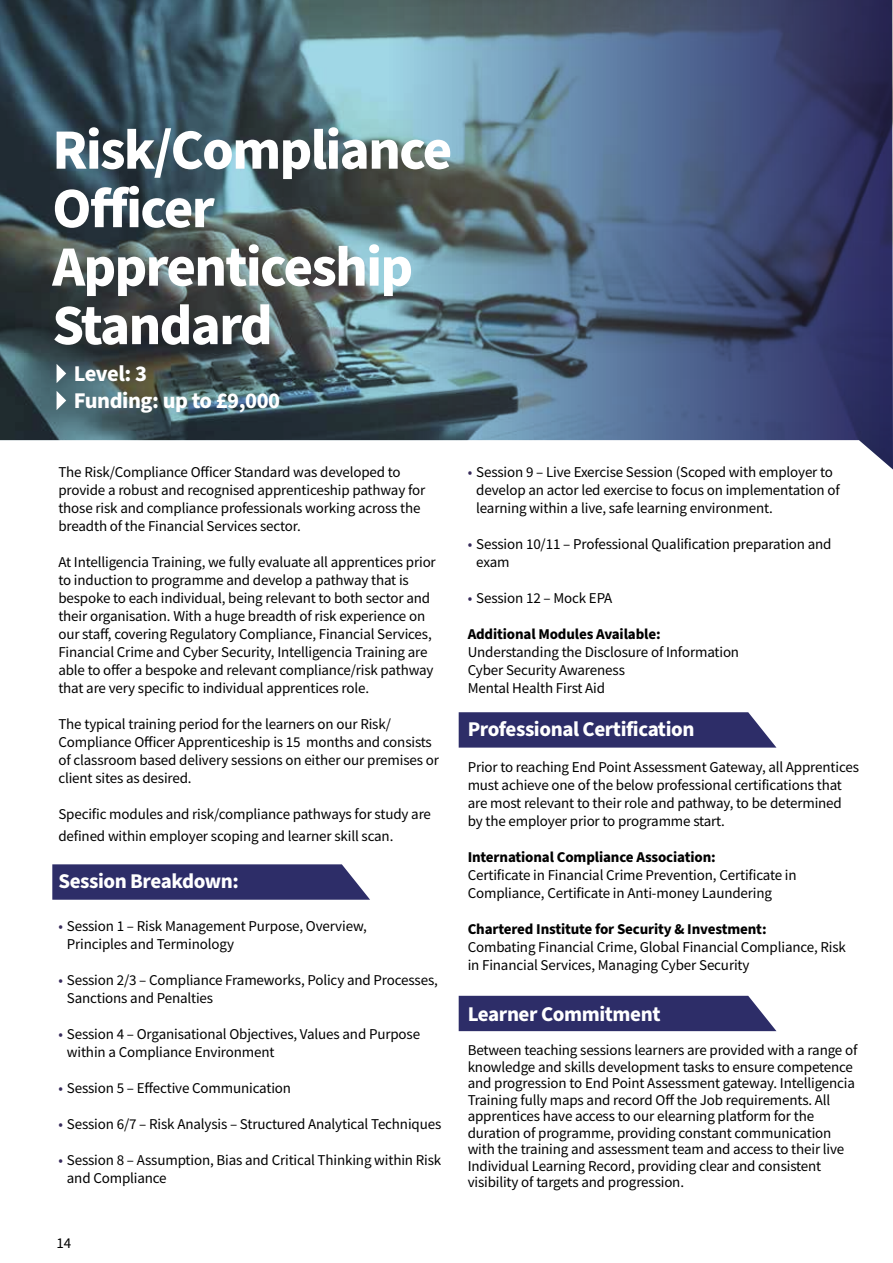
<style>
.page{position:relative;width:893px;height:1263px;background:#fff}
.page>*{position:absolute;margin:0;border:0;box-sizing:border-box;transform-origin:0 0}
.t1{font:700 57px/58.5px "Source Sans Pro";letter-spacing:-.03em;color:#fff}
.t2{font:700 22.5px/27px "Source Sans Pro";letter-spacing:-.02em;color:#fff}
.t3{font:700 21px "Source Sans Pro";letter-spacing:-.02em;color:#fff}
.t4{font:15px/18px "Source Sans Pro";letter-spacing:-.01em;color:#000}
.t5{font:700 15px "Source Sans Pro";letter-spacing:-.01em;color:#000}
.s1{color:#372b5a}
</style>
<div class="page">
<svg style="left:0;top:0;width:893px;height:469px;background:#55687b"></svg>
<svg style="left:57px;top:364px;width:9px;height:19px"></svg>
<svg style="left:57px;top:391px;width:9px;height:19px"></svg>
<svg style="left:459px;top:712px;width:318px;height:36px;background:#393971"></svg>
<div style="left:459px;top:996px;width:318px;height:35px;background:#2d2d68"></div>
<svg style="left:52px;top:864px;width:318px;height:36px;background:#393971"></svg>
<h1 class="t1" style="left:52px;top:122px;width:401px">Risk/Compliance<br>Officer<br>Apprenticeship<br>Standard</h1>
<h2 class="t2" style="left:74px;top:361px;width:208px">Level: 3<br>Funding: up to £9,000</h2>
<p class="t4" style="left:58px;top:463px;width:368px">The Risk/Compliance Officer Standard was developed to provide a robust and recognised apprenticeship pathway for those risk and compliance professionals working across the breadth of the Financial Services sector.</p>
<p class="t4" style="left:58px;top:553px;width:379px">At Intelligencia Training, we fully evaluate all apprentices prior to induction to programme and develop a pathway that is bespoke to each individual, being relevant to both sector and their organisation. With a huge breadth of risk experience on our staff, covering Regulatory Compliance, Financial Services, Financial Crime and Cyber Security, Intelligencia Training are able to offer a bespoke and relevant compliance/risk pathway that are very specific to individual apprentices role.</p>
<p class="t4" style="left:58px;top:715px;width:382px">The typical training period for the learners on our Risk/ Compliance Officer Apprenticeship is 15 months and consists of classroom based delivery sessions on either our premises or client sites as desired.</p>
<p class="t4" style="left:58px;top:803px;width:374px;line-height:21.6px">Specific modules and risk/compliance pathways for study are defined within employer scoping and learner skill scan.</p>
<h3 class="t3" style="left:58px;top:867px;width:182px">Session Breakdown:</h3>
<p class="t4" style="left:67px;top:917px;width:301px;text-indent:-9px"><span class="s1">•</span> Session 1 – Risk Management Purpose, Overview,<br>Principles and Terminology</p>
<p class="t4" style="left:67px;top:971px;width:372px;text-indent:-9px"><span class="s1">•</span> Session 2/3 – Compliance Frameworks, Policy and Processes,<br>Sanctions and Penalties</p>
<p class="t4" style="left:67px;top:1025px;width:355px;text-indent:-9px"><span class="s1">•</span> Session 4 – Organisational Objectives, Values and Purpose within a Compliance Environment</p>
<p class="t4" style="left:58px;top:1079px;width:234px"><span class="s1">•</span> Session 5 – Effective Communication</p>
<p class="t4" style="left:58px;top:1115px;width:384px"><span class="s1">•</span> Session 6/7 – Risk Analysis – Structured Analytical Techniques</p>
<p class="t4" style="left:67px;top:1151px;width:376px;text-indent:-9px"><span class="s1">•</span> Session 8 – Assumption, Bias and Critical Thinking within Risk and Compliance</p>
<p class="t4" style="left:57px;top:1234px;width:16px">14</p>
<p class="t4" style="left:476px;top:463px;width:365px;text-indent:-9px"><span class="s1">•</span> Session 9 – Live Exercise Session (Scoped with employer to develop an actor led exercise to focus on implementation of learning within a live, safe learning environment.</p>
<p class="t4" style="left:476px;top:535px;width:357px;text-indent:-9px"><span class="s1">•</span> Session 10/11 – Professional Qualification preparation and exam</p>
<p class="t4" style="left:468px;top:589px;width:146px"><span class="s1">•</span> Session 12 – Mock EPA</p>
<p class="t5" style="left:468px;top:624px;width:194px">Additional Modules Available:</p>
<p class="t4" style="left:468px;top:643px;width:273px">Understanding the Disclosure of Information<br>Cyber Security Awareness<br>Mental Health First Aid</p>
<h3 class="t3" style="left:468px;top:715px;width:228px">Professional Certification</h3>
<p class="t4" style="left:468px;top:758px;width:393px">Prior to reaching End Point Assessment Gateway, all Apprentices must achieve one of the below professional certifications that are most relevant to their role and pathway, to be determined by the employer prior to programme start.</p>
<p class="t5" style="left:468px;top:847px;width:250px">International Compliance Association:</p>
<p class="t4" style="left:468px;top:866px;width:330px">Certificate in Financial Crime Prevention, Certificate in<br>Compliance, Certificate in Anti-money Laundering</p>
<p class="t5" style="left:468px;top:919px;width:300px">Chartered Institute for Security &amp; Investment:</p>
<p class="t4" style="left:468px;top:938px;width:380px">Combating Financial Crime, Global Financial Compliance, Risk in Financial Services, Managing Cyber Security</p>
<h3 class="t3" style="left:468px;top:999px;width:194px">Learner Commitment</h3>
<p class="t4" style="left:468px;top:1042px;width:391px;line-height:16.5px">Between teaching sessions learners are provided with a range of knowledge and skills development tasks to ensure competence and progression to End Point Assessment gateway. Intelligencia Training fully maps and record Off the Job requirements. All apprentices have access to our elearning platform for the duration of programme, providing constant communication with the training and assessment team and access to their live Individual Learning Record, providing clear and consistent visibility of targets and progression.</p>
</div>
